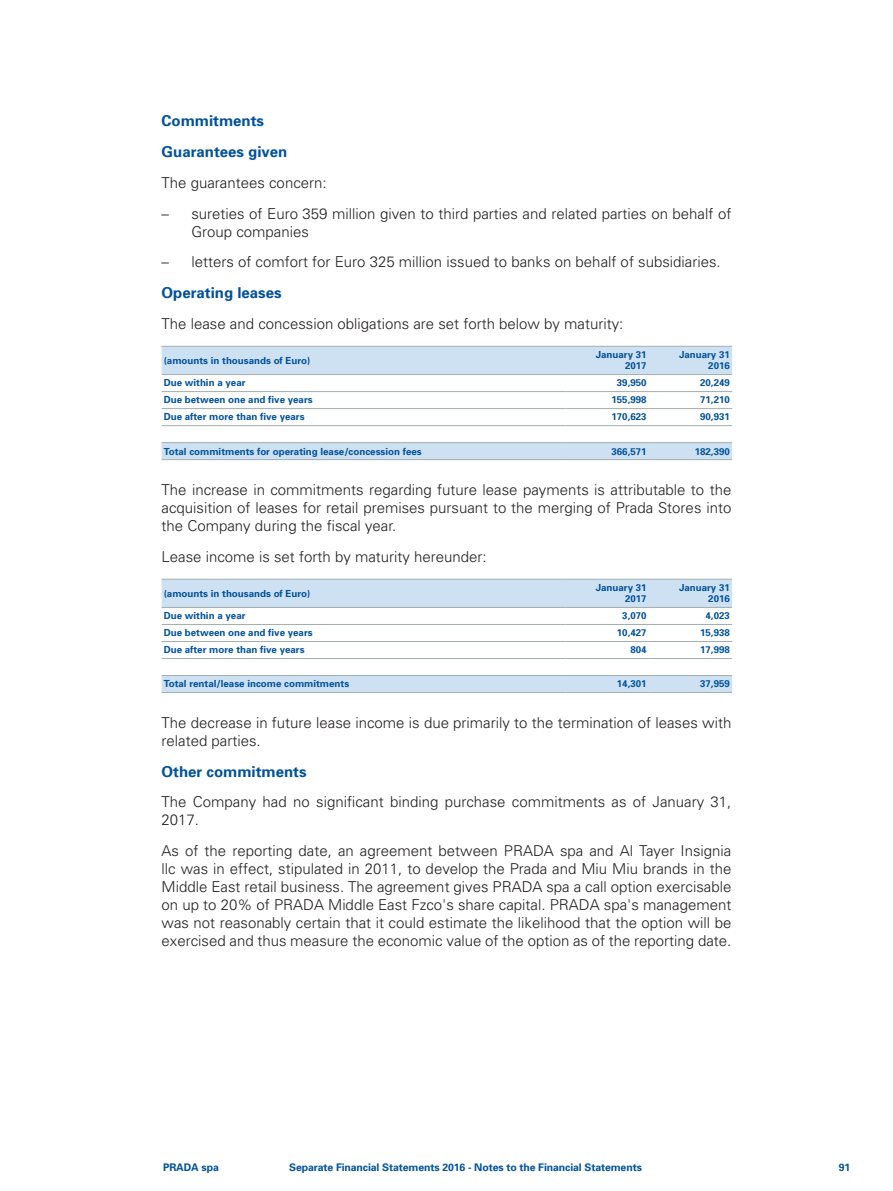
<style>
.page{position:relative;width:893px;height:1191px;background:#fff}
.page>*{position:absolute;margin:0;border:0;box-sizing:border-box;transform-origin:0 0}
.t1{font:300 15px/18px "Univers";color:#231f20}
.t2{font:700 15px/30.8px "Univers";color:#01529b}
.t3{font:700 10.5px "Univers";letter-spacing:-.01em;color:#01529b}
.t4{font:700 9.75px/11.2px "Univers";color:#01529b;text-align:right}
</style>
<div class="page">
<svg style="left:162px;top:347px;width:570px;height:112px"></svg>
<hr style="left:162px;top:442px;width:404px;height:1px;background:#a2aeaf">
<hr style="left:566px;top:442px;width:83px;height:1px;background:#a2aeaf">
<hr style="left:649px;top:442px;width:83px;height:1px;background:#a2aeaf">
<hr style="left:162px;top:459px;width:404px;height:1px;background:#a2aeaf">
<hr style="left:566px;top:459px;width:83px;height:1px;background:#a2aeaf">
<hr style="left:649px;top:459px;width:83px;height:1px;background:#a2aeaf">
<hr style="left:162px;top:346px;width:404px;height:1px;background:#a2aeaf">
<hr style="left:566px;top:346px;width:83px;height:1px;background:#a2aeaf">
<hr style="left:649px;top:346px;width:83px;height:1px;background:#a2aeaf">
<hr style="left:162px;top:374px;width:404px;height:1px;background:#a2aeaf">
<hr style="left:566px;top:374px;width:83px;height:1px;background:#a2aeaf">
<hr style="left:649px;top:374px;width:83px;height:1px;background:#a2aeaf">
<hr style="left:162px;top:391px;width:404px;height:1px;background:#a2aeaf">
<hr style="left:566px;top:391px;width:83px;height:1px;background:#a2aeaf">
<hr style="left:649px;top:391px;width:83px;height:1px;background:#a2aeaf">
<hr style="left:162px;top:408px;width:404px;height:1px;background:#a2aeaf">
<hr style="left:566px;top:408px;width:83px;height:1px;background:#a2aeaf">
<hr style="left:649px;top:408px;width:83px;height:1px;background:#a2aeaf">
<hr style="left:162px;top:425px;width:404px;height:1px;background:#a2aeaf">
<hr style="left:566px;top:425px;width:83px;height:1px;background:#a2aeaf">
<hr style="left:649px;top:425px;width:83px;height:1px;background:#a2aeaf">
<svg style="left:162px;top:580px;width:570px;height:112px"></svg>
<hr style="left:162px;top:675px;width:404px;height:1px;background:#a2aeaf">
<hr style="left:566px;top:675px;width:83px;height:1px;background:#a2aeaf">
<hr style="left:649px;top:675px;width:83px;height:1px;background:#a2aeaf">
<hr style="left:162px;top:692px;width:404px;height:1px;background:#a2aeaf">
<hr style="left:566px;top:692px;width:83px;height:1px;background:#a2aeaf">
<hr style="left:649px;top:692px;width:83px;height:1px;background:#a2aeaf">
<hr style="left:162px;top:579px;width:404px;height:1px;background:#a2aeaf">
<hr style="left:566px;top:579px;width:83px;height:1px;background:#a2aeaf">
<hr style="left:649px;top:579px;width:83px;height:1px;background:#a2aeaf">
<hr style="left:162px;top:607px;width:404px;height:1px;background:#a2aeaf">
<hr style="left:566px;top:607px;width:83px;height:1px;background:#a2aeaf">
<hr style="left:649px;top:607px;width:83px;height:1px;background:#a2aeaf">
<hr style="left:162px;top:624px;width:404px;height:1px;background:#a2aeaf">
<hr style="left:566px;top:624px;width:83px;height:1px;background:#a2aeaf">
<hr style="left:649px;top:624px;width:83px;height:1px;background:#a2aeaf">
<hr style="left:162px;top:641px;width:404px;height:1px;background:#a2aeaf">
<hr style="left:566px;top:641px;width:83px;height:1px;background:#a2aeaf">
<hr style="left:649px;top:641px;width:83px;height:1px;background:#a2aeaf">
<hr style="left:162px;top:658px;width:404px;height:1px;background:#a2aeaf">
<hr style="left:566px;top:658px;width:83px;height:1px;background:#a2aeaf">
<hr style="left:649px;top:658px;width:83px;height:1px;background:#a2aeaf">
<p class="t2" style="left:162px;top:105px;width:127px">Commitments<br>Guarantees given</p>
<p class="t1" style="left:162px;top:173px;width:167px">The guarantees concern:</p>
<p class="t1" style="left:191px;top:204px;width:541px;text-indent:-30px">– sureties of Euro 359 million given to third parties and related parties on behalf of<br>Group companies</p>
<p class="t1" style="left:162px;top:253px;width:561px">– letters of comfort for Euro 325 million issued to banks on behalf of subsidiaries.</p>
<p class="t2" style="left:162px;top:277px;width:122px">Operating leases</p>
<p class="t1" style="left:162px;top:314px;width:463px">The lease and concession obligations are set forth below by maturity:</p>
<p class="t4" style="left:164px;top:354px;width:148px">(amounts in thousands of Euro)</p>
<p class="t4" style="left:596px;top:349px;width:52px">January 31<br>2017</p>
<p class="t4" style="left:679px;top:349px;width:52px">January 31<br>2016</p>
<p class="t4" style="left:164px;top:377px;width:83px">Due within a year</p>
<p class="t4" style="left:617px;top:377px;width:31px">39,950</p>
<p class="t4" style="left:700px;top:377px;width:31px">20,249</p>
<p class="t4" style="left:164px;top:394px;width:151px">Due between one and five years</p>
<p class="t4" style="left:611px;top:394px;width:37px">155,998</p>
<p class="t4" style="left:700px;top:394px;width:31px">71,210</p>
<p class="t4" style="left:164px;top:411px;width:142px">Due after more than five years</p>
<p class="t4" style="left:611px;top:411px;width:37px">170,623</p>
<p class="t4" style="left:700px;top:411px;width:31px">90,931</p>
<p class="t4" style="left:164px;top:445px;width:260px">Total commitments for operating lease/concession fees</p>
<p class="t4" style="left:611px;top:445px;width:37px">366,571</p>
<p class="t4" style="left:695px;top:445px;width:37px">182,390</p>
<p class="t1" style="left:162px;top:480px;width:571px;text-align:justify">The increase in commitments regarding future lease payments is attributable to the acquisition of leases for retail premises pursuant to the merging of Prada Stores into the Company during the fiscal year.</p>
<p class="t1" style="left:162px;top:547px;width:327px">Lease income is set forth by maturity hereunder:</p>
<p class="t4" style="left:164px;top:587px;width:148px">(amounts in thousands of Euro)</p>
<p class="t4" style="left:596px;top:582px;width:52px">January 31<br>2017</p>
<p class="t4" style="left:679px;top:582px;width:52px">January 31<br>2016</p>
<p class="t4" style="left:164px;top:610px;width:83px">Due within a year</p>
<p class="t4" style="left:622px;top:610px;width:26px">3,070</p>
<p class="t4" style="left:706px;top:610px;width:26px">4,023</p>
<p class="t4" style="left:164px;top:627px;width:151px">Due between one and five years</p>
<p class="t4" style="left:617px;top:627px;width:31px">10,427</p>
<p class="t4" style="left:700px;top:627px;width:31px">15,938</p>
<p class="t4" style="left:164px;top:644px;width:142px">Due after more than five years</p>
<p class="t4" style="left:630px;top:644px;width:18px">804</p>
<p class="t4" style="left:700px;top:644px;width:31px">17,998</p>
<p class="t4" style="left:164px;top:678px;width:187px">Total rental/lease income commitments</p>
<p class="t4" style="left:617px;top:678px;width:31px">14,301</p>
<p class="t4" style="left:700px;top:678px;width:31px">37,959</p>
<p class="t1" style="left:162px;top:713px;width:571px">The decrease in future lease income is due primarily to the termination of leases with related parties.</p>
<p class="t2" style="left:162px;top:755px;width:147px">Other commitments</p>
<p class="t1" style="left:162px;top:792px;width:571px">The Company had no significant binding purchase commitments as of January 31,<br>2017.</p>
<p class="t1" style="left:162px;top:841px;width:571px;text-align:justify">As of the reporting date, an agreement between PRADA spa and Al Tayer Insignia llc was in effect, stipulated in 2011, to develop the Prada and Miu Miu brands in the Middle East retail business. The agreement gives PRADA spa a call option exercisable on up to 20% of PRADA Middle East Fzco's share capital. PRADA spa's management was not reasonably certain that it could estimate the likelihood that the option will be exercised and thus measure the economic value of the option as of the reporting date.</p>
<p class="t3" style="left:163px;top:1160px;width:57px">PRADA spa</p>
<p class="t3" style="left:289px;top:1160px;width:354px">Separate Financial Statements 2016 - Notes to the Financial Statements</p>
<p class="t3" style="left:839px;top:1160px;width:13px">91</p>
</div>
